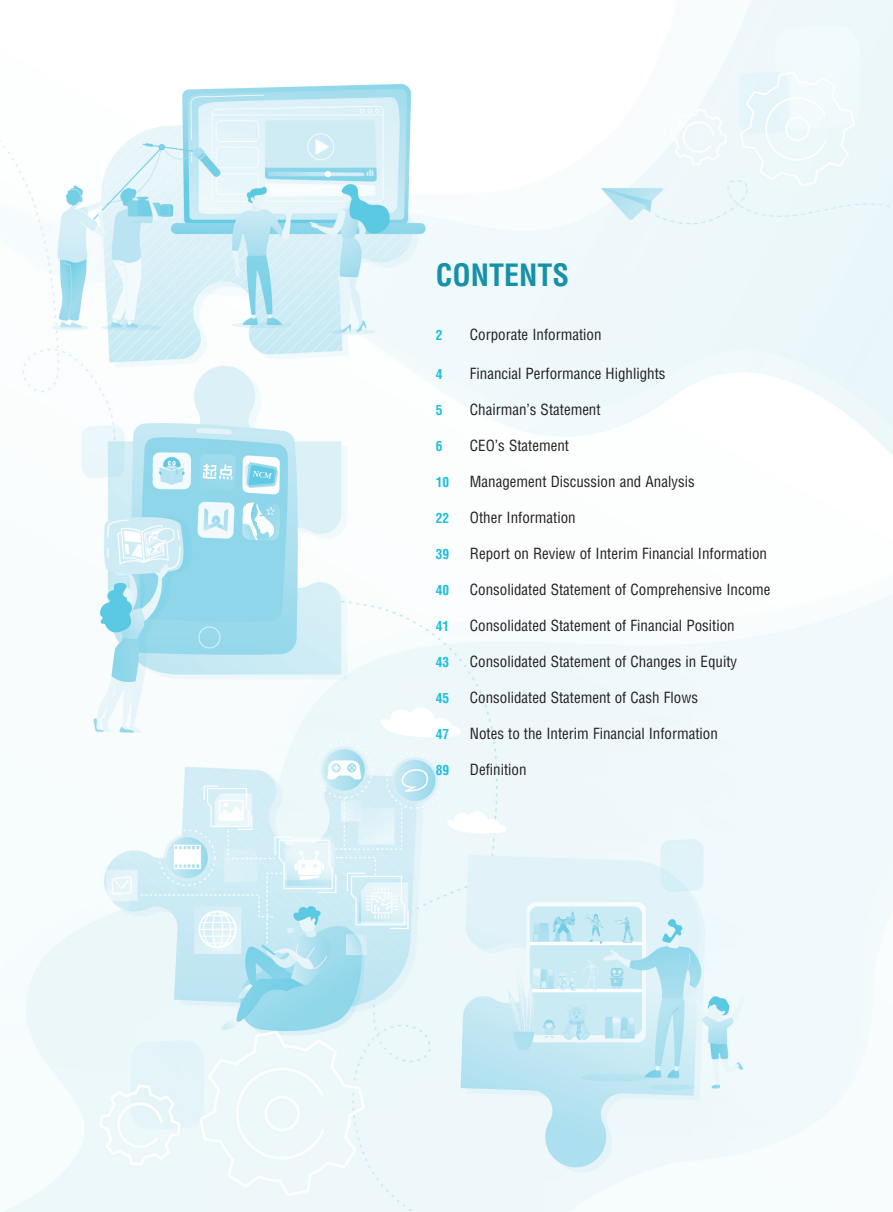
<style>
.page{position:relative;width:893px;height:1212px;background:#fff}
.page>*{position:absolute;margin:0;border:0;box-sizing:border-box;transform-origin:0 0}
.t1{font:700 condensed 30px "Helvetica LT Std";color:#1791a8}
.t2{font:condensed 15px "Helvetica LT Std";color:#231f20}
.t3{font:700 condensed 13.5px "Helvetica LT Std";color:#1ebfdd}
</style>
<div class="page">
<img style="left:0;top:0;width:893px;height:1212px">
<h1 class="t1" style="left:436px;top:257px;width:135px">CONTENTS</h1>
<p class="t3" style="left:436px;top:327px;width:8px">2</p>
<p class="t2" style="left:470px;top:325px;width:133px">Corporate Information</p>
<p class="t3" style="left:436px;top:366px;width:8px">4</p>
<p class="t2" style="left:470px;top:364px;width:197px">Financial Performance Highlights</p>
<p class="t3" style="left:436px;top:402px;width:8px">5</p>
<p class="t2" style="left:470px;top:400px;width:132px">Chairman’s Statement</p>
<p class="t3" style="left:436px;top:438px;width:8px">6</p>
<p class="t2" style="left:470px;top:436px;width:101px">CEO’s Statement</p>
<p class="t3" style="left:436px;top:474px;width:15px">10</p>
<p class="t2" style="left:470px;top:472px;width:226px">Management Discussion and Analysis</p>
<p class="t3" style="left:436px;top:510px;width:15px">22</p>
<p class="t2" style="left:470px;top:508px;width:107px">Other Information</p>
<p class="t3" style="left:436px;top:546px;width:15px">39</p>
<p class="t2" style="left:470px;top:544px;width:299px">Report on Review of Interim Financial Information</p>
<p class="t3" style="left:436px;top:582px;width:15px">40</p>
<p class="t2" style="left:470px;top:580px;width:302px">Consolidated Statement of Comprehensive Income</p>
<p class="t3" style="left:436px;top:618px;width:15px">41</p>
<p class="t2" style="left:470px;top:616px;width:266px">Consolidated Statement of Financial Position</p>
<p class="t3" style="left:436px;top:654px;width:15px">43</p>
<p class="t2" style="left:470px;top:652px;width:269px">Consolidated Statement of Changes in Equity</p>
<p class="t3" style="left:436px;top:690px;width:15px">45</p>
<p class="t2" style="left:470px;top:688px;width:230px">Consolidated Statement of Cash Flows</p>
<p class="t3" style="left:436px;top:726px;width:15px">47</p>
<p class="t2" style="left:470px;top:724px;width:250px">Notes to the Interim Financial Information</p>
<p class="t3" style="left:436px;top:762px;width:15px">89</p>
<p class="t2" style="left:470px;top:760px;width:58px">Definition</p>
</div>
